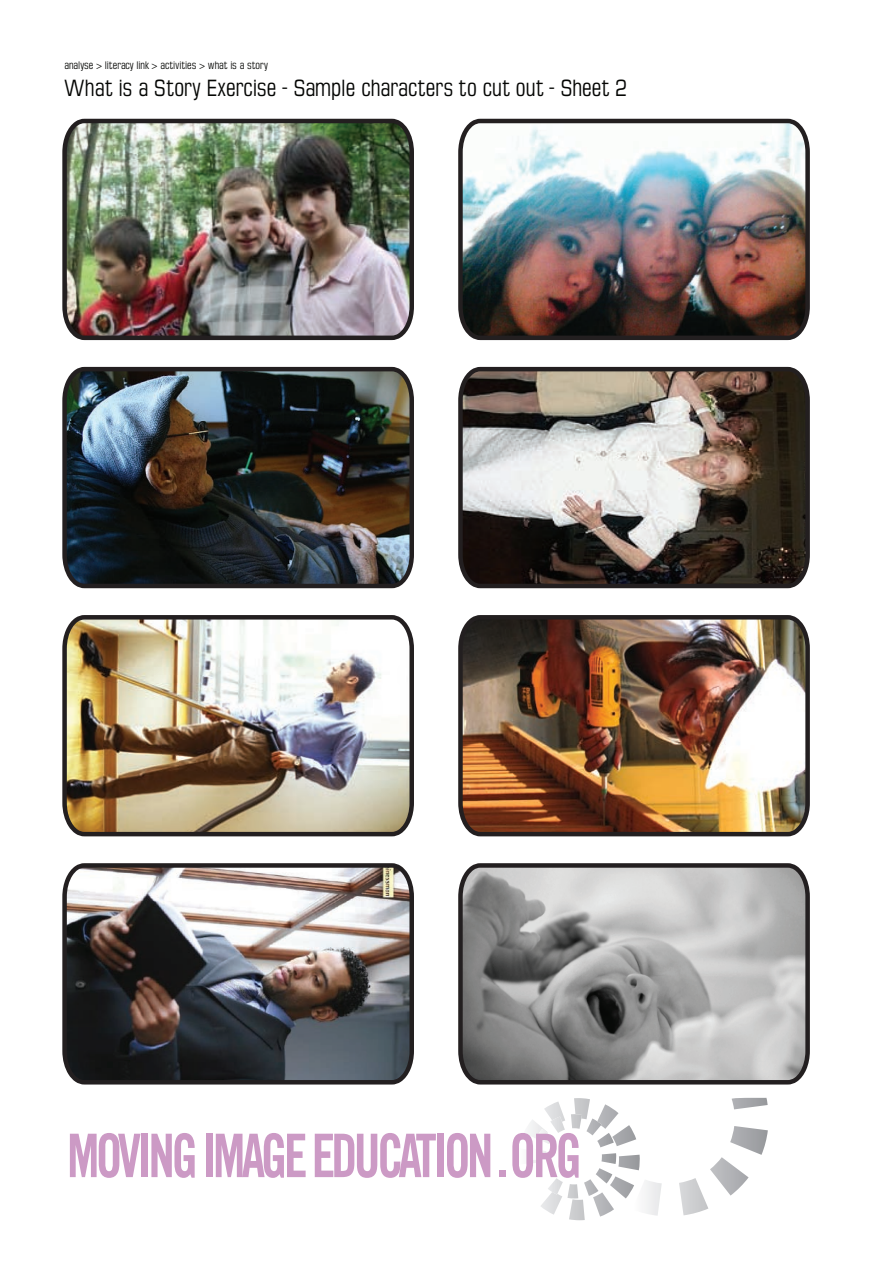
<style>
.page{position:relative;width:893px;height:1263px;background:#fff}
.page>*{position:absolute;margin:0;border:0;box-sizing:border-box;transform-origin:0 0}
.t1{font:59.85px "Cg Trade Bd Cd";letter-spacing:-.075em;color:#cc9ac5;scale:.9 1}
.t2{font:22.5px "MK Sans Tall X";color:#040503}
.t3{font:10.5px "MK Sans Tall X";color:#040503}
</style>
<div class="page">
<svg style="left:529px;top:1098px;width:239px;height:122px"></svg>
<img style="left:458px;top:119px;width:352px;height:221px">
<img style="left:62px;top:119px;width:352px;height:221px">
<svg style="left:458px;top:367px;width:352px;height:221px;background:#776f69"></svg>
<img style="left:62px;top:367px;width:352px;height:221px">
<img style="left:458px;top:615px;width:352px;height:221px">
<img style="left:62px;top:615px;width:352px;height:221px">
<svg style="left:458px;top:863px;width:352px;height:221px;background:#9f9e9e"></svg>
<img style="left:62px;top:863px;width:352px;height:221px">
<p class="t3" style="left:64px;top:59px;width:205px">analyse &gt; literacy link &gt; activities &gt; what is a story</p>
<p class="t2" style="left:64px;top:74px;width:564px">What is a Story Exercise - Sample characters to cut out - Sheet 2</p>
<h1 class="t1" style="left:67px;top:1120px;width:574px">MOVING IMAGE EDUCATION .ORG</h1>
</div>
